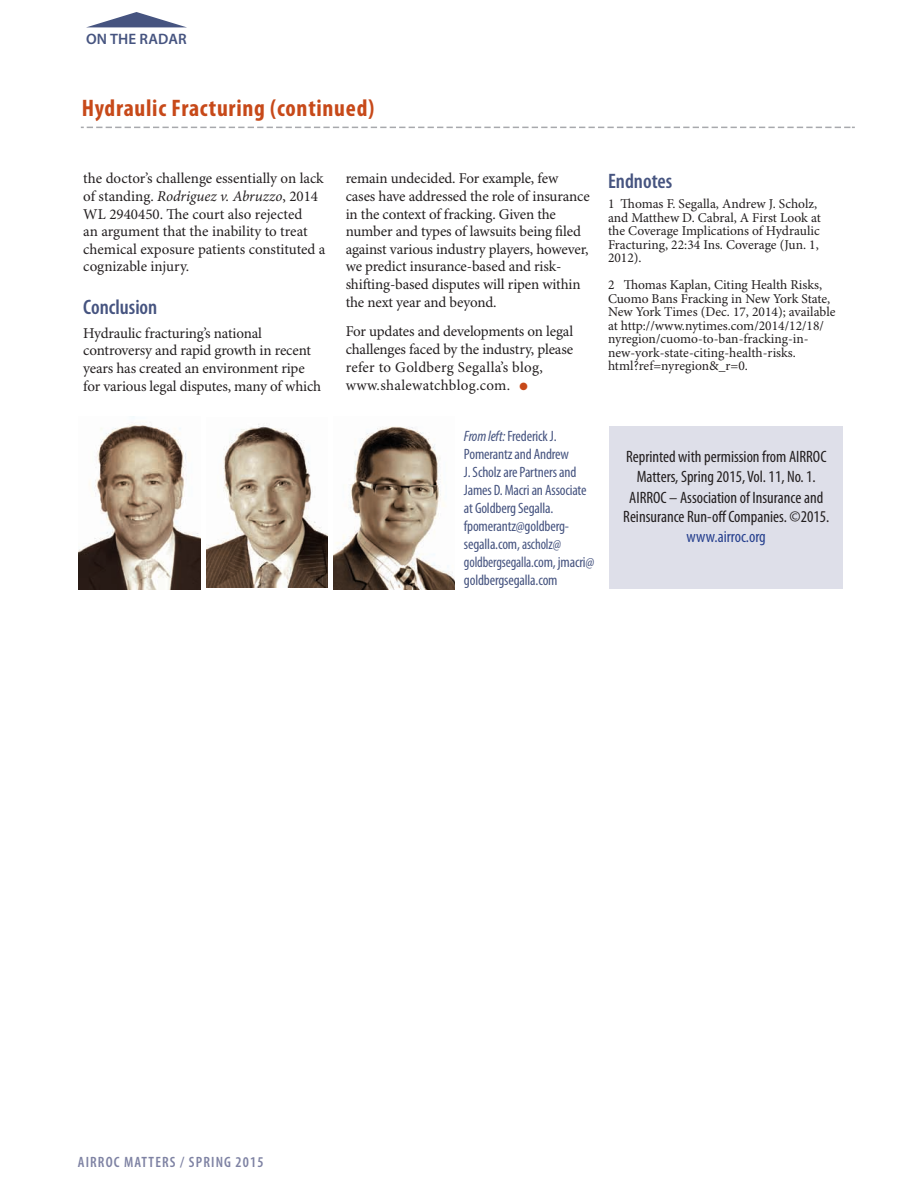
<style>
.page{position:relative;width:918px;height:1188px;background:#fff}
.page>*{position:absolute;margin:0;border:0;box-sizing:border-box;transform-origin:0 0}
.Title_continuation_t{font:700 condensed 24px "Myriad Pro";letter-spacing:.03em;color:#c74919}
.body_text_-10__11_75{font:600 condensed 21px "Myriad Pro";color:#465480}
.Sub-title{font:600 condensed 21px "Myriad Pro";color:#465480}
._4-Committee_functio{font:condensed 16.5px/19.5px "Myriad Pro";color:#231f20;text-align:center}
.t1{font:600 15.15px "Myriad Pro";letter-spacing:.01em;color:#465480}
.body_text_-10__11_75-2{font:15px/17.7px "Minion Pro";letter-spacing:-.01em;color:#231f20}
.Author_byline{font:condensed 15px/18px "Myriad Pro";letter-spacing:-.01em;color:#465480}
.t2{font:600 condensed 15px "Myriad Pro";letter-spacing:.075em;color:#7e82a3}
.Endnotes{font:13.5px/13.5px "Minion Pro";color:#231f20}
.s1{font-weight:600;font-size:27px;color:#fff}
.s2{font-style:italic}
.s3{color:#c74919}
.s4{color:#253f8e}
</style>
<div class="page">
<svg style="left:81px;top:127px;width:774px;height:1px"></svg>
<img style="left:79px;top:417px;width:121px;height:172px">
<img style="left:206px;top:424px;width:121px;height:164px">
<img style="left:333px;top:426px;width:121px;height:163px">
<svg style="left:87px;top:12px;width:99px;height:15px"></svg>
<div style="left:609px;top:426px;width:234px;height:163px;background:#dedfe9"></div>
<p class="t1" style="left:86px;top:30px;width:102px">ON THE RADAR</p>
<p class="Title_continuation_t" style="left:82px;top:95px;width:346px">Hydraulic Fracturing (continued)<span class="s1">Settle</span></p>
<p class="body_text_-10__11_75-2" style="left:83px;top:170px;width:244px">the doctor’s challenge essentially on lack of standing. <span class="s2">Rodriguez v. Abruzzo</span>, 2014<br>WL 2940450. The court also rejected<br>an argument that the inability to treat chemical exposure patients constituted a cognizable injury.</p>
<p class="body_text_-10__11_75" style="left:83px;top:296px;width:76px">Conclusion</p>
<p class="body_text_-10__11_75-2" style="left:83px;top:325px;width:239px">Hydraulic fracturing’s national controversy and rapid growth in recent years has created an environment ripe for various legal disputes, many of which</p>
<p class="body_text_-10__11_75-2" style="left:346px;top:170px;width:246px">remain undecided. For example, few cases have addressed the role of insurance in the context of fracking. Given the number and types of lawsuits being filed against various industry players, however, we predict insurance-based and risk&shy;shifting-based disputes will ripen within the next year and beyond.</p>
<p class="body_text_-10__11_75-2" style="left:346px;top:323px;width:229px">For updates and developments on legal challenges faced by the industry, please refer to Goldberg Segalla’s blog, www.shalewatchblog.com. <span class="s3">●</span></p>
<p class="Sub-title" style="left:608px;top:170px;width:66px">Endnotes</p>
<p class="Endnotes" style="left:608px;top:198px;width:214px">1 Thomas F. Segalla, Andrew J. Scholz, and Matthew D. Cabral, A First Look at the Coverage Implications of Hydraulic<br>Fracturing, 22:34 Ins. Coverage (Jun. 1,<br>2012).</p>
<p class="Endnotes" style="left:608px;top:279px;width:229px">2 Thomas Kaplan, Citing Health Risks, Cuomo Bans Fracking in New York State, New York Times (Dec. 17, 2014); available at http://www.nytimes.com/2014/12/18/ nyregion/cuomo-to-ban-fracking-in&shy;new-york-state-citing-health-risks. html?ref=nyregion&amp;_r=0.</p>
<p class="Author_byline" style="left:464px;top:428px;width:124px"><span class="s2">From left:</span> Frederick J.<br>Pomerantz and Andrew<br>J. Scholz are Partners and<br>James D. Macri an Associate at Goldberg Segalla.</p>
<p class="Author_byline" style="left:464px;top:518px;width:132px">fpomerantz@goldberg&shy;segalla.com, ascholz@ goldbergsegalla.com, jmacri@ goldbergsegalla.com</p>
<p class="_4-Committee_functio" style="left:626px;top:447px;width:202px">Reprinted with permission from AIRROC<br>Matters, Spring 2015, Vol. 11, No. 1.</p>
<p class="_4-Committee_functio" style="left:623px;top:488px;width:208px">AIRROC – Association of Insurance and<br>Reinsurance Run-off Companies. ©2015. <span class="s4">www.airroc.org</span></p>
<p class="t2" style="left:78px;top:1154px;width:187px">AIRROC MATTERS / SPRING 2015</p>
</div>
